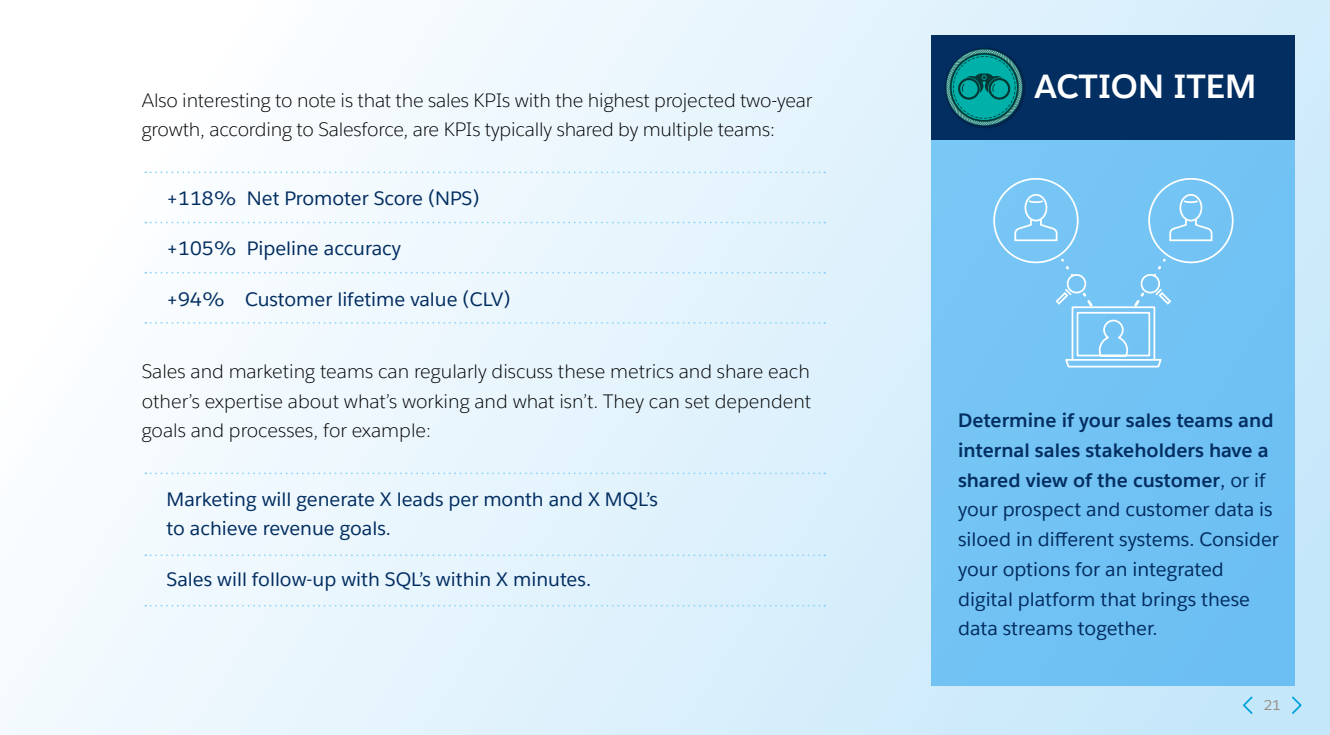
<style>
.page{position:relative;width:1330px;height:735px;background:#fff}
.page>*{position:absolute;margin:0;border:0;box-sizing:border-box;transform-origin:0 0}
.t1{font:700 33.25px "Salesforce Sans";letter-spacing:.01em;color:#fff}
.t2{font:19.25px/29.8px "Salesforce Sans";color:#032e61}
.t3{font:300 19.25px/29.8px "Salesforce Sans";letter-spacing:-.01em;color:#000}
.t4{font:14px "Salesforce Sans";color:#9a8f87}
.s1{font-weight:700}
</style>
<div class="page">
<div style="left:0;top:0;width:1330px;height:735px;background:linear-gradient(to right,#fdfeff,#c9e9fa)"></div>
<div style="left:932px;top:35px;width:363px;height:651px;background:#71c2f4"></div>
<div style="left:932px;top:35px;width:363px;height:104px;background:#032e61"></div>
<svg style="left:145px;top:172px;width:680px;height:1px"></svg>
<svg style="left:145px;top:222px;width:680px;height:1px"></svg>
<svg style="left:145px;top:272px;width:680px;height:2px"></svg>
<svg style="left:145px;top:322px;width:680px;height:2px"></svg>
<svg style="left:145px;top:473px;width:680px;height:1px"></svg>
<svg style="left:145px;top:554px;width:680px;height:2px"></svg>
<svg style="left:145px;top:605px;width:680px;height:2px"></svg>
<svg style="left:993px;top:177px;width:241px;height:191px"></svg>
<div style="left:945px;top:47px;width:81px;height:81px;background:#02254e;border-radius:50%"></div>
<svg style="left:946px;top:49px;width:77px;height:77px"></svg>
<div style="left:1285px;top:694px;width:23px;height:23px;background:#c4e7fa"></div>
<svg style="left:1292px;top:696px;width:10px;height:18px"></svg>
<div style="left:1236px;top:694px;width:23px;height:23px;background:#c5e7fa"></div>
<svg style="left:1243px;top:696px;width:10px;height:18px"></svg>
<p class="t3" style="left:142px;top:85px;width:672px">Also interesting to note is that the sales KPIs with the highest projected two-year growth, according to Salesforce, are KPIs typically shared by multiple teams:</p>
<p class="t2" style="left:167px;top:183px;width:314px">+118% Net Promoter Score (NPS)</p>
<p class="t2" style="left:167px;top:234px;width:236px">+105% Pipeline accuracy</p>
<p class="t2" style="left:167px;top:284px;width:345px">+94% Customer lifetime value (CLV)</p>
<p class="t3" style="left:142px;top:356px;width:671px;text-align:justify">Sales and marketing teams can regularly discuss these metrics and share each other’s expertise about what’s working and what isn’t. They can set dependent goals and processes, for example:</p>
<p class="t2" style="left:167px;top:484px;width:493px">Marketing will generate X leads per month and X MQL’s to achieve revenue goals.</p>
<p class="t2" style="left:167px;top:564px;width:426px">Sales will follow-up with SQL’s within X minutes.</p>
<h1 class="t1" style="left:1034px;top:65px;width:223px">ACTION ITEM</h1>
<p class="t2" style="left:958px;top:406px;width:322px"><span class="s1">Determine if your sales teams and internal sales stakeholders have a shared view of the customer</span>, or if your prospect and customer data is siloed in different systems. Consider your options for an integrated digital platform that brings these data streams together.</p>
<p class="t4" style="left:1264px;top:696px;width:19px">21</p>
</div>
